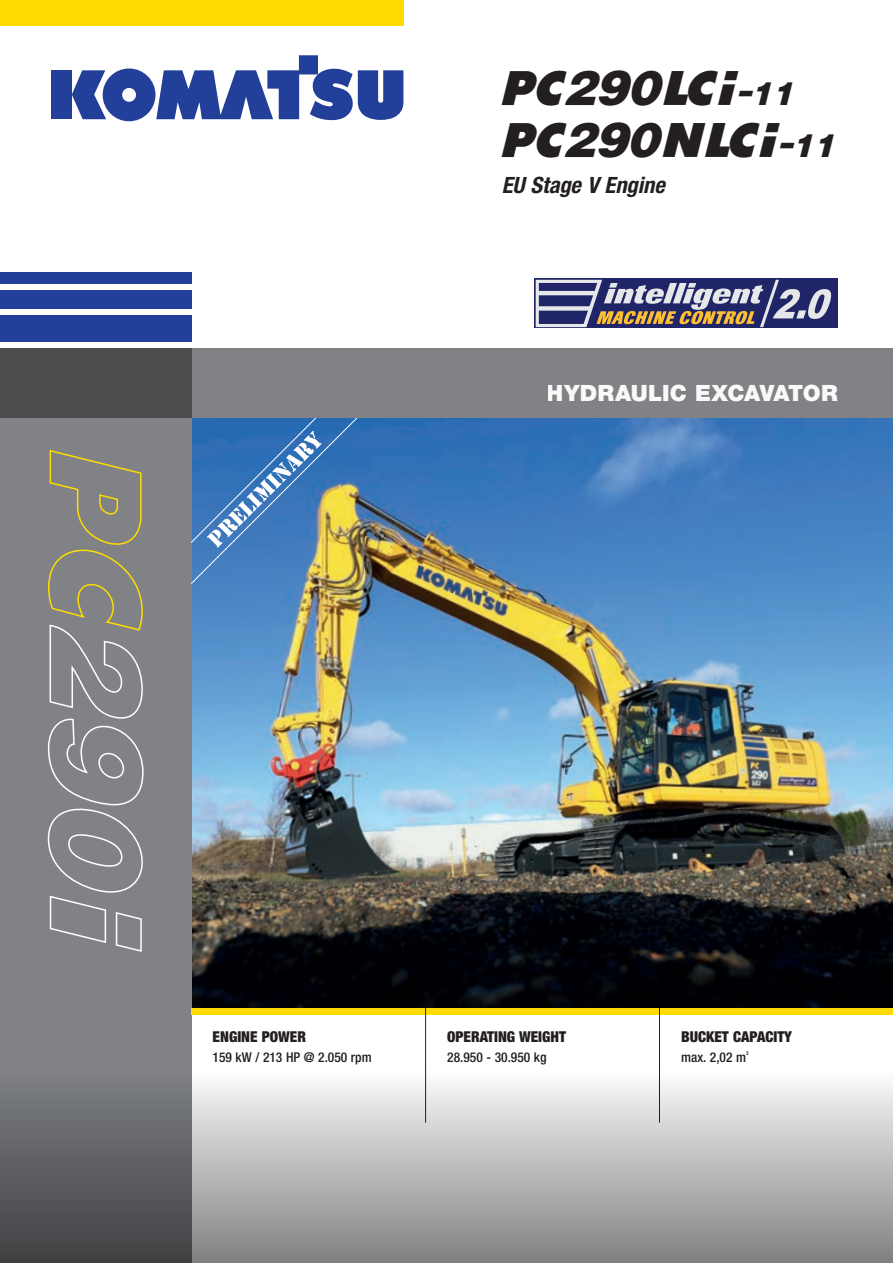
<style>
.page{position:relative;width:893px;height:1263px;background:#fff}
.page>*{position:absolute;margin:0;border:0;box-sizing:border-box;transform-origin:0 0}
.t1{font:italic 45px/52.5px "Komatsu VI";letter-spacing:-.005em;color:#231f20}
.t2{font:900 22.5px "Helvetica Neue LT Pro";color:#fff}
.t3{font:italic 700 condensed 22.5px "Helvetica Neue LT Pro";letter-spacing:-.005em;color:#231f20}
.t4{font:900 condensed 15px "Helvetica Neue LT Pro";color:#231f20}
.t5{font:500 condensed 13.5px "Helvetica Neue LT Pro";color:#231f20}
.s1{font-size:30px}
</style>
<div class="page">
<img style="left:192px;top:418px;width:701px;height:590px">
<div style="left:0;top:349px;width:192px;height:914px;background:#808285"></div>
<div style="left:0;top:316px;width:192px;height:26px;background:#223f99"></div>
<div style="left:0;top:290px;width:192px;height:19px;background:#223f99"></div>
<div style="left:0;top:272px;width:192px;height:12px;background:#223f99"></div>
<div style="left:0;top:0;width:404px;height:26px;background:#ffdc01"></div>
<div style="left:51px;top:70px;width:21px;height:49px;background:#223f99"></div>
<svg style="left:72px;top:55px;width:331px;height:66px"></svg>
<div style="left:191px;top:1008px;width:702px;height:6px;background:#ffdc01"></div>
<div style="left:0;top:349px;width:893px;height:69px;background:#808285"></div>
<div style="left:0;top:349px;width:192px;height:69px;background:#4b4c4d"></div>
<svg style="left:0;top:1071px;width:893px;height:192px;background:#a8a9aa"></svg>
<hr style="left:425px;top:1008px;width:1px;height:115px;background:#231f20">
<hr style="left:659px;top:1008px;width:1px;height:115px;background:#231f20">
<svg style="left:192px;top:418px;width:166px;height:166px;background:#5a87ad"></svg>
<svg style="left:47px;top:450px;width:97px;height:502px"></svg>
<div style="left:534px;top:279px;width:304px;height:49px;background:#202568"></div>
<svg style="left:536px;top:280px;width:295px;height:47px"></svg>
<h1 class="t1" style="left:502px;top:61px;width:337px">PC290LCi<span class="s1">-11<br></span>PC290NLCi<span class="s1">-11</span></h1>
<h2 class="t3" style="left:502px;top:171px;width:164px">EU Stage V Engine</h2>
<h2 class="t2" style="left:547px;top:379px;width:292px">HYDRAULIC EXCAVATOR</h2>
<p class="t4" style="left:213px;top:1028px;width:95px">ENGINE POWER</p>
<p class="t5" style="left:213px;top:1049px;width:161px">159 kW / 213 HP @ 2.050 rpm</p>
<p class="t4" style="left:447px;top:1028px;width:120px">OPERATING WEIGHT</p>
<p class="t5" style="left:447px;top:1049px;width:101px">28.950 - 30.950 kg</p>
<p class="t4" style="left:681px;top:1028px;width:112px">BUCKET CAPACITY</p>
<p class="t5" style="left:681px;top:1049px;width:69px">max. 2,02 m<sup>³</sup></p>
</div>
